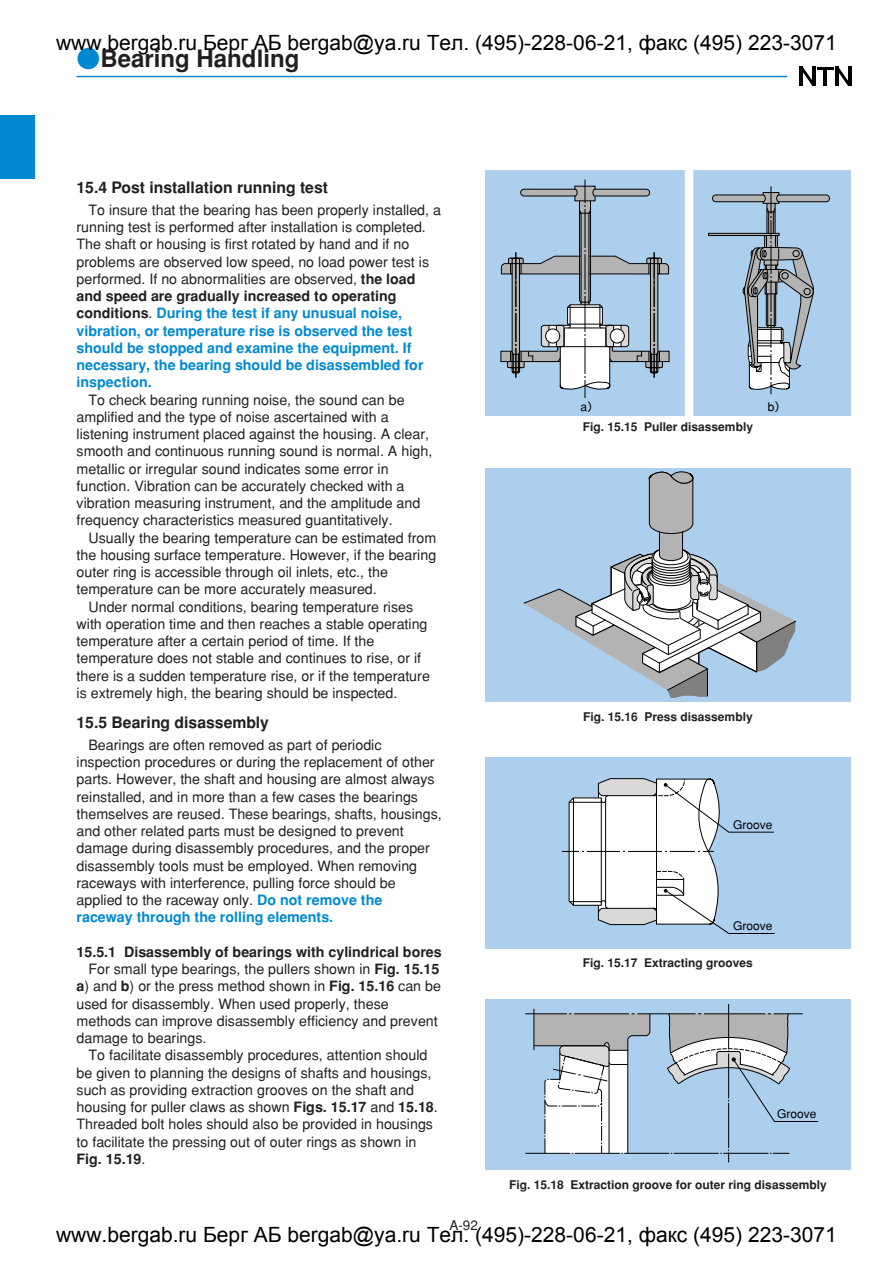
<style>
.page{position:relative;width:893px;height:1262px;background:#fff}
.page>*{position:absolute;margin:0;border:0;box-sizing:border-box;transform-origin:0 0}
.t1{font:700 24px "Helvetica";color:#231f20}
.t2{font:21px "Arial";color:#000}
.t3{font:700 15.75px "Helvetica";color:#231f20}
.t4{font:14.25px/17.2px "Helvetica";color:#231f20}
.t5{font:700 14.25px "Helvetica";color:#231f20}
.t6{font:13.5px "Helvetica";color:#231f20}
.t7{font:700 12px "Helvetica";color:#231f20}
.t8{font:12px "Helvetica";color:#000}
.s1{font-family:"Heisei Kaku Gothic W5";font-weight:400;color:#0089d0}
.s2{font-weight:700}
.s3{font-weight:700;color:#0089d0}
.s4{font-weight:400}
.s5{font-family:"Heisei Kaku Gothic W5"}
</style>
<div class="page">
<hr style="left:76px;top:76px;width:774px;height:1px;background:#0089d0">
<div style="left:787px;top:64px;width:68px;height:25px;background:#fff"></div>
<hr style="left:799px;top:67px;width:3px;height:19px;background:#000">
<svg style="left:802px;top:67px;width:13px;height:19px"></svg>
<hr style="left:848px;top:67px;width:3px;height:19px;background:#000">
<svg style="left:835px;top:67px;width:13px;height:19px"></svg>
<hr style="left:823px;top:69px;width:3px;height:17px;background:#000">
<hr style="left:817px;top:67px;width:16px;height:3px;background:#000">
<div style="left:485px;top:170px;width:365px;height:245px;background:#adcfee"></div>
<svg style="left:669px;top:188px;width:25px;height:198px"></svg>
<svg style="left:708px;top:186px;width:122px;height:208px"></svg>
<hr style="left:584px;top:180px;width:1px;height:218px;background:#000">
<svg style="left:500px;top:185px;width:169px;height:206px"></svg>
<div style="left:485px;top:468px;width:365px;height:234px;background:#adcfee"></div>
<svg style="left:523px;top:471px;width:273px;height:227px"></svg>
<div style="left:485px;top:757px;width:365px;height:191px;background:#adcfee"></div>
<hr style="left:562px;top:851px;width:152px;height:1px;background:#000">
<svg style="left:568px;top:778px;width:206px;height:155px"></svg>
<div style="left:485px;top:999px;width:365px;height:170px;background:#adcfee"></div>
<svg style="left:525px;top:1004px;width:293px;height:158px"></svg>
<div style="left:0;top:115px;width:34px;height:64px;background:#0089d0"></div>
<div style="left:684px;top:166px;width:9px;height:255px;background:#fff"></div>
<h2 class="t2" style="left:56px;top:28px;width:782px">www.bergab.ru Берг АБ bergab@ya.ru Тел. (495)-228-06-21, факс (495) 223-3071</h2>
<h1 class="t1" style="left:77px;top:50px;width:224px"><span class="s1">●</span>Bearing Handling</h1>
<p class="t3" style="left:77px;top:182px;width:253px">15.4 Post installation running test</p>
<p class="t4" style="left:77px;top:203px;width:366px;text-indent:12px">To insure that the bearing has been properly installed, a running test is performed after installation is completed.<br>The shaft or housing is first rotated by hand and if no problems are observed low speed, no load power test is performed. If no abnormalities are observed, <span class="s2">the load and speed are gradually increased to operating conditions</span>. <span class="s3">During the test if any unusual noise, vibration, or temperature rise is observed the test should be stopped and examine the equipment. If necessary, the bearing should be disassembled for inspection.</span></p>
<p class="t4" style="left:77px;top:392px;width:357px;text-indent:12px">To check bearing running noise, the sound can be amplified and the type of noise ascertained with a listening instrument placed against the housing. A clear, smooth and continuous running sound is normal. A high, metallic or irregular sound indicates some error in function. Vibration can be accurately checked with a vibration measuring instrument, and the amplitude and frequency characteristics measured guantitatively.</p>
<p class="t4" style="left:88px;top:530px;width:349px">Usually the bearing temperature can be estimated from</p>
<p class="t4" style="left:77px;top:547px;width:361px">the housing surface temperature. However, if the bearing</p>
<p class="t4" style="left:77px;top:565px;width:313px">outer ring is accessible through oil inlets, etc., the</p>
<p class="t4" style="left:77px;top:582px;width:302px">temperature can be more accurately measured.</p>
<p class="t4" style="left:88px;top:599px;width:326px">Under normal conditions, bearing temperature rises</p>
<p class="t4" style="left:77px;top:616px;width:352px">with operation time and then reaches a stable operating</p>
<p class="t4" style="left:77px;top:634px;width:299px">temperature after a certain period of time. If the</p>
<p class="t4" style="left:77px;top:651px;width:346px">temperature does not stable and continues to rise, or if</p>
<p class="t4" style="left:77px;top:668px;width:355px">there is a sudden temperature rise, or if the temperature</p>
<p class="t4" style="left:77px;top:685px;width:322px">is extremely high, the bearing should be inspected.</p>
<p class="t3" style="left:77px;top:716px;width:194px">15.5 Bearing disassembly</p>
<p class="t4" style="left:77px;top:737px;width:367px;text-indent:12px">Bearings are often removed as part of periodic inspection procedures or during the replacement of other parts. However, the shaft and housing are almost always reinstalled, and in more than a few cases the bearings themselves are reused. These bearings, shafts, housings, and other related parts must be designed to prevent damage during disassembly procedures, and the proper disassembly tools must be employed. When removing raceways with interference, pulling force should be applied to the raceway only. <span class="s3">Do not remove the raceway through the rolling elements.</span></p>
<p class="t5" style="left:77px;top:946px;width:367px">15.5.1 Disassembly of bearings with cylindrical bores</p>
<p class="t4" style="left:88px;top:961px;width:352px">For small type bearings, the pullers shown in <span class="s2">Fig. 15.15</span></p>
<p class="t4" style="left:77px;top:979px;width:366px"><span class="s2">a</span>) and <span class="s2">b</span>) or the press method shown in <span class="s2">Fig. 15.16</span> can be</p>
<p class="t4" style="left:77px;top:996px;width:313px">used for disassembly. When used properly, these</p>
<p class="t4" style="left:77px;top:1013px;width:363px">methods can improve disassembly efficiency and prevent</p>
<p class="t4" style="left:77px;top:1030px;width:131px">damage to bearings.</p>
<p class="t4" style="left:88px;top:1048px;width:340px">To facilitate disassembly procedures, attention should</p>
<p class="t4" style="left:77px;top:1065px;width:356px">be given to planning the designs of shafts and housings,</p>
<p class="t4" style="left:77px;top:1082px;width:339px">such as providing extraction grooves on the shaft and</p>
<p class="t4" style="left:77px;top:1099px;width:363px">housing for puller claws as shown <span class="s2">Figs. 15.17</span> and <span class="s2">15.18</span>.</p>
<p class="t4" style="left:77px;top:1117px;width:358px">Threaded bolt holes should also be provided in housings</p>
<p class="t4" style="left:77px;top:1134px;width:341px">to facilitate the pressing out of outer rings as shown in</p>
<p class="t5" style="left:77px;top:1153px;width:70px">Fig. 15.19<span class="s4">.</span></p>
<p class="t8" style="left:580px;top:402px;width:20px">a<span class="s5">）</span></p>
<p class="t8" style="left:767px;top:402px;width:20px">b<span class="s5">）</span></p>
<p class="t7" style="left:583px;top:423px;width:172px">Fig. 15.15 Puller disassembly</p>
<p class="t7" style="left:583px;top:712px;width:171px">Fig. 15.16 Press disassembly</p>
<p class="t8" style="left:733px;top:820px;width:41px">Groove</p>
<p class="t8" style="left:733px;top:921px;width:41px">Groove</p>
<p class="t7" style="left:583px;top:958px;width:171px">Fig. 15.17 Extracting grooves</p>
<p class="t8" style="left:777px;top:1109px;width:41px">Groove</p>
<p class="t7" style="left:509px;top:1179px;width:319px">Fig. 15.18 Extraction groove for outer ring disassembly</p>
<p class="t6" style="left:449px;top:1220px;width:30px">A-92</p>
<h2 class="t2" style="left:56px;top:1221px;width:782px">www.bergab.ru Берг АБ bergab@ya.ru Тел. (495)-228-06-21, факс (495) 223-3071</h2>
</div>
